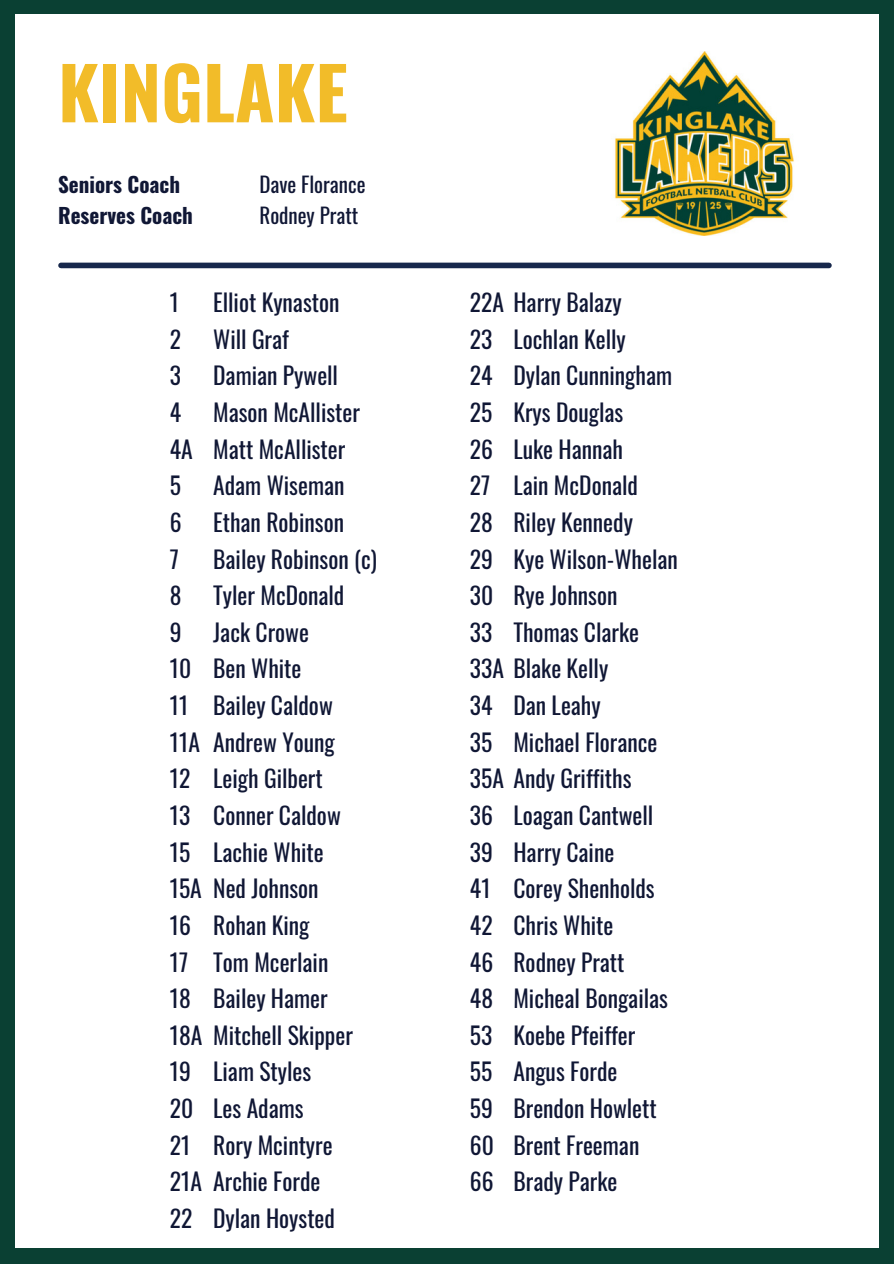
<style>
.page{position:relative;width:894px;height:1264px;background:#fff}
.page>*{position:absolute;margin:0;border:0;box-sizing:border-box;transform-origin:0 0}
.t1{font:700 72px "Oswald";color:#f2bc29}
.t2{font:23.55px/36.6px "Oswald";color:#101735}
.t3{font:700 21px/31.5px "Oswald";color:#101735}
.t4{font:21px "Oswald";color:#101735}
</style>
<div class="page">
<div style="left:0;top:0;width:893px;height:1263px;background:#0a4033"></div>
<div style="left:15px;top:15px;width:863px;height:1232px;background:#fff"></div>
<img style="left:614px;top:51px;width:180px;height:185px">
<div style="left:61px;top:262px;width:767px;height:6px;background:#17284c"></div>
<h1 class="t1" style="left:58px;top:36px;width:291px">KINGLAKE</h1>
<p class="t3" style="left:58px;top:167px;width:136px">Seniors Coach<br>Reserves Coach</p>
<p class="t4" style="left:259px;top:168px;width:108px">Dave Florance</p>
<p class="t4" style="left:259px;top:199px;width:100px">Rodney Pratt</p>
<h3 class="t2" style="left:170px;top:283px;width:34px">1<br>2<br>3<br>4<br>4A<br>5<br>6<br>7<br>8<br>9<br>10<br>11<br>11A<br>12<br>13<br>15<br>15A<br>16<br>17<br>18<br>18A<br>19<br>20<br>21<br>21A<br>22</h3>
<p class="t2" style="left:213px;top:283px;width:128px">Elliot Kynaston</p>
<h2 class="t2" style="left:213px;top:320px;width:77px">Will Graf</h2>
<p class="t2" style="left:213px;top:356px;width:126px">Damian Pywell</p>
<p class="t2" style="left:213px;top:393px;width:148px">Mason McAllister</p>
<p class="t2" style="left:213px;top:429px;width:134px">Matt McAllister</p>
<p class="t2" style="left:213px;top:466px;width:133px">Adam Wiseman</p>
<p class="t2" style="left:213px;top:503px;width:132px">Ethan Robinson</p>
<p class="t2" style="left:213px;top:539px;width:165px">Bailey Robinson (c)</p>
<p class="t2" style="left:213px;top:576px;width:133px">Tyler McDonald</p>
<p class="t2" style="left:213px;top:613px;width:97px">Jack Crowe</p>
<p class="t2" style="left:213px;top:649px;width:90px">Ben White</p>
<p class="t2" style="left:213px;top:686px;width:121px">Bailey Caldow</p>
<p class="t2" style="left:213px;top:722px;width:123px">Andrew Young</p>
<p class="t2" style="left:213px;top:759px;width:111px">Leigh Gilbert</p>
<p class="t2" style="left:213px;top:796px;width:129px">Conner Caldow</p>
<p class="t2" style="left:213px;top:832px;width:112px">Lachie White</p>
<p class="t2" style="left:213px;top:869px;width:107px">Ned Johnson</p>
<p class="t2" style="left:213px;top:906px;width:98px">Rohan King</p>
<p class="t2" style="left:213px;top:942px;width:117px">Tom Mcerlain</p>
<p class="t2" style="left:213px;top:979px;width:116px">Bailey Hamer</p>
<p class="t2" style="left:213px;top:1015px;width:141px">Mitchell Skipper</p>
<p class="t2" style="left:213px;top:1052px;width:99px">Liam Styles</p>
<p class="t2" style="left:213px;top:1089px;width:92px">Les Adams</p>
<p class="t2" style="left:213px;top:1125px;width:121px">Rory Mcintyre</p>
<p class="t2" style="left:213px;top:1162px;width:109px">Archie Forde</p>
<p class="t2" style="left:213px;top:1198px;width:123px">Dylan Hoysted</p>
<p class="t2" style="left:470px;top:283px;width:163px">22A Harry Balazy<br>23<br>24<br>25<br>26<br>27<br>28<br>29<br>30<br>33<br>33A Blake Kelly<br>34<br>35<br>35A Andy Griffiths<br>36<br>39<br>41<br>42<br>46<br>48<br>53<br>55<br>59<br>60<br>66</p>
<h2 class="t2" style="left:513px;top:320px;width:114px">Lochlan Kelly</h2>
<p class="t2" style="left:513px;top:356px;width:160px">Dylan Cunningham</p>
<p class="t2" style="left:513px;top:393px;width:111px">Krys Douglas</p>
<p class="t2" style="left:513px;top:429px;width:111px">Luke Hannah</p>
<p class="t2" style="left:513px;top:466px;width:126px">Lain McDonald</p>
<p class="t2" style="left:513px;top:503px;width:121px">Riley Kennedy</p>
<p class="t2" style="left:513px;top:539px;width:166px">Kye Wilson-Whelan</p>
<p class="t2" style="left:513px;top:576px;width:105px">Rye Johnson</p>
<p class="t2" style="left:513px;top:613px;width:127px">Thomas Clarke</p>
<p class="t2" style="left:513px;top:686px;width:89px">Dan Leahy</p>
<p class="t2" style="left:513px;top:722px;width:146px">Michael Florance</p>
<p class="t2" style="left:513px;top:796px;width:141px">Loagan Cantwell</p>
<p class="t2" style="left:513px;top:832px;width:102px">Harry Caine</p>
<p class="t2" style="left:513px;top:869px;width:143px">Corey Shenholds</p>
<p class="t2" style="left:513px;top:906px;width:102px">Chris White</p>
<p class="t2" style="left:513px;top:942px;width:112px">Rodney Pratt</p>
<p class="t2" style="left:513px;top:979px;width:156px">Micheal Bongailas</p>
<p class="t2" style="left:513px;top:1015px;width:123px">Koebe Pfeiffer</p>
<p class="t2" style="left:513px;top:1052px;width:105px">Angus Forde</p>
<p class="t2" style="left:513px;top:1089px;width:145px">Brendon Howlett</p>
<p class="t2" style="left:513px;top:1125px;width:127px">Brent Freeman</p>
<p class="t2" style="left:513px;top:1162px;width:105px">Brady Parke</p>
</div>
